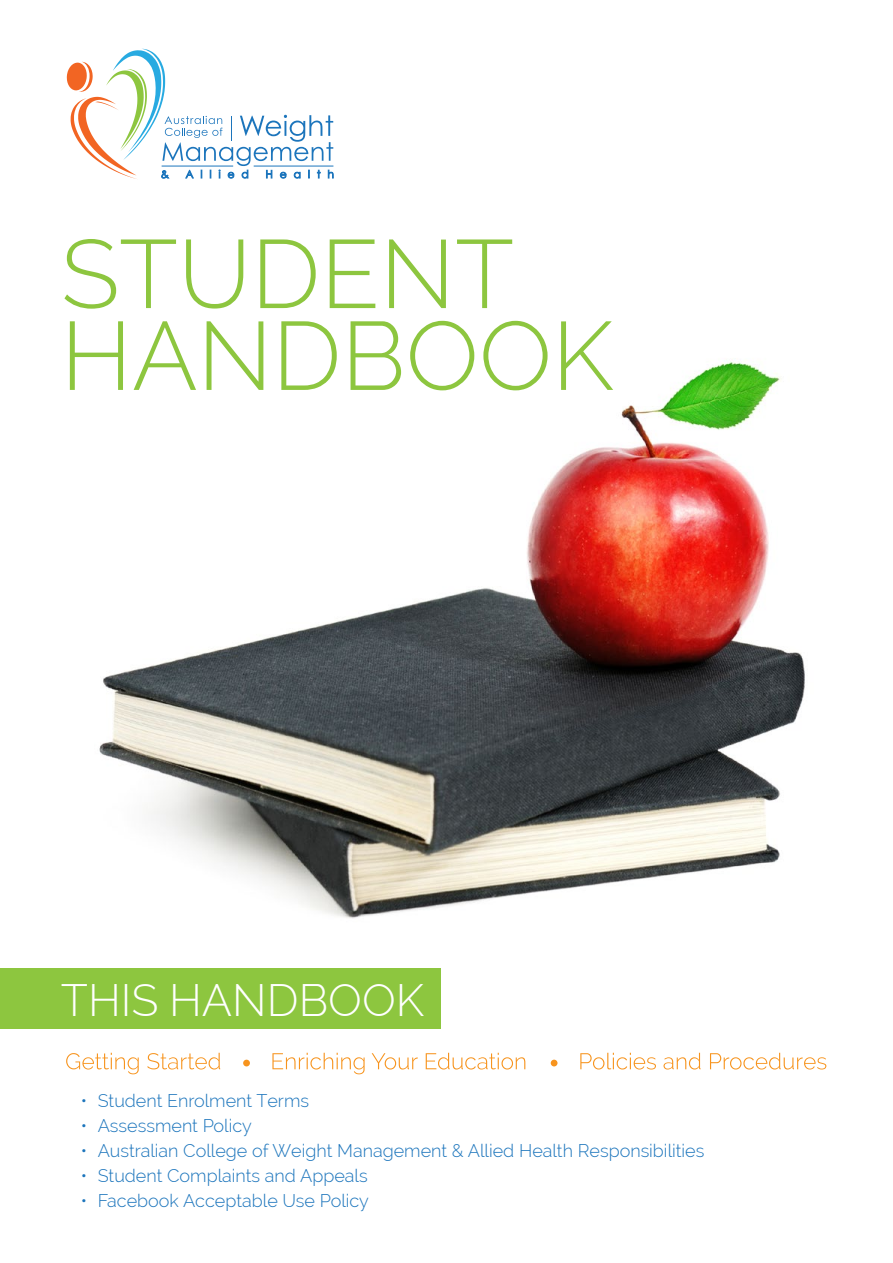
<style>
.page{position:relative;width:893px;height:1263px;background:#fff}
.page>*{position:absolute;margin:0;border:0;box-sizing:border-box;transform-origin:0 0}
.t1{font:300 96.6px/81.9px "Raleway";color:#8dc63f}
.t2{font:300 44.4px "Raleway";color:#fff}
.t3{font:300 18px "Raleway";color:#1c75bc}
</style>
<div class="page">
<img style="left:99px;top:361px;width:706px;height:558px">
<div style="left:0;top:968px;width:441px;height:61px;background:#8dc63f"></div>
<svg style="left:580px;top:1053px;width:246px;height:16px"></svg>
<svg style="left:272px;top:1053px;width:253px;height:21px"></svg>
<svg style="left:66px;top:1053px;width:154px;height:21px"></svg>
<div style="left:243px;top:1060px;width:7px;height:6px;background:#f7941e;border-radius:50%"></div>
<svg style="left:551px;top:1060px;width:6px;height:6px"></svg>
<svg style="left:66px;top:49px;width:267px;height:130px"></svg>
<h1 class="t1" style="left:61px;top:233px;width:554px">STUDENT<br>HANDBOOK</h1>
<h2 class="t2" style="left:61px;top:975px;width:365px">THIS HANDBOOK</h2>
<p class="t3" style="left:81px;top:1090px;width:230px">• Student Enrolment Terms</p>
<p class="t3" style="left:81px;top:1115px;width:173px">• Assessment Policy</p>
<p class="t3" style="left:81px;top:1140px;width:625px">• Australian College of Weight Management &amp; Allied Health Responsibilities</p>
<p class="t3" style="left:81px;top:1165px;width:288px">• Student Complaints and Appeals</p>
<p class="t3" style="left:81px;top:1190px;width:290px">• Facebook Acceptable Use Policy</p>
</div>
